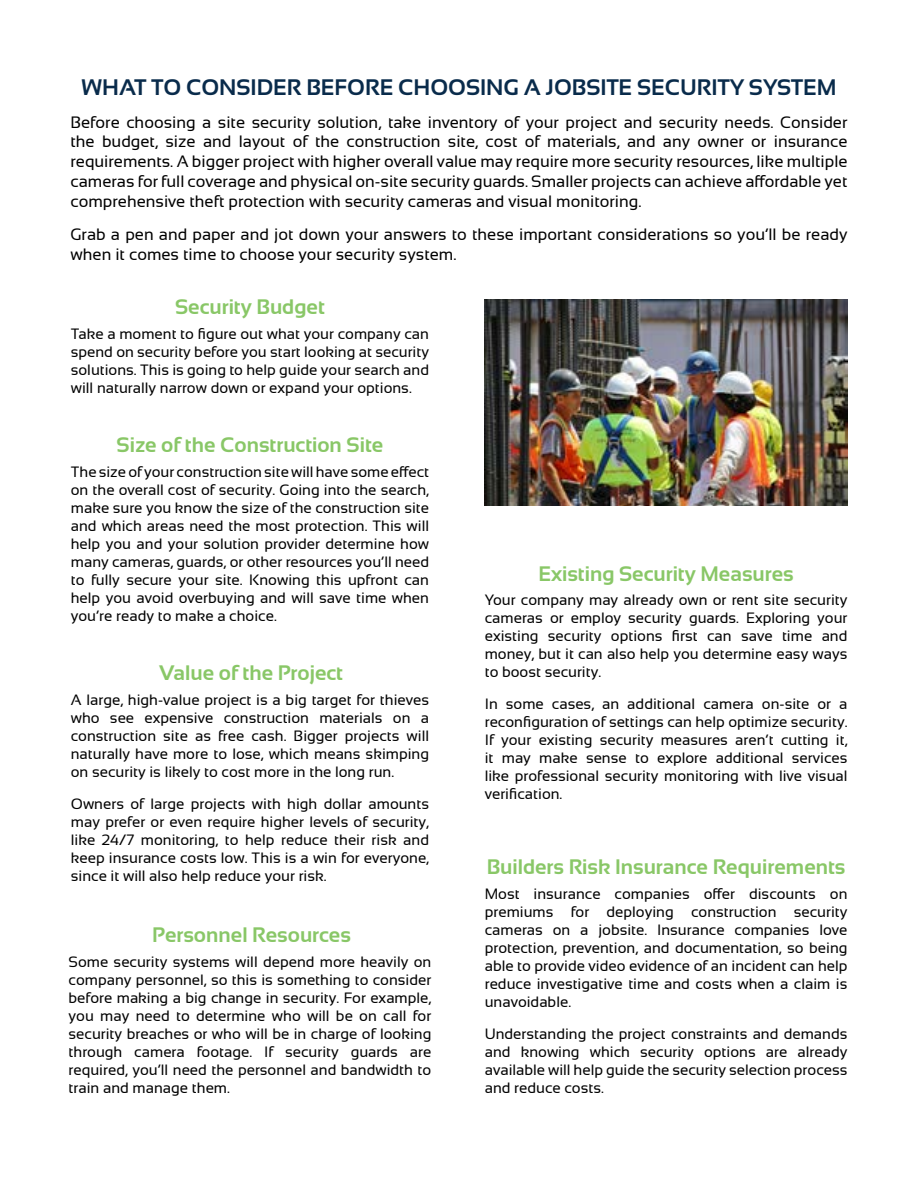
<style>
.page{position:relative;width:918px;height:1188px;background:#fff}
.page>*{position:absolute;margin:0;border:0;box-sizing:border-box;transform-origin:0 0}
.t1{font:700 22.5px "Sansation";color:#092b4b}
.t2{font:700 21px "Sansation";color:#89c767}
.t3{font:16.5px/19.8px "Sansation";color:#000;text-align:justify}
.t4{font:15px/18px "Sansation";color:#000;text-align:justify}
</style>
<div class="page">
<img style="left:485px;top:299px;width:363px;height:207px">
<h1 class="t1" style="left:81px;top:75px;width:757px">WHAT TO CONSIDER BEFORE CHOOSING A JOBSITE SECURITY SYSTEM</h1>
<p class="t3" style="left:70px;top:112px;width:779px">Before choosing a site security solution, take inventory of your project and security needs. Consider the budget, size and layout of the construction site, cost of materials, and any owner or insurance requirements. A bigger project with higher overall value may require more security resources, like multiple cameras for full coverage and physical on-site security guards. Smaller projects can achieve affordable yet comprehensive theft protection with security cameras and visual monitoring.</p>
<p class="t3" style="left:70px;top:225px;width:779px">Grab a pen and paper and jot down your answers to these important considerations so you’ll be ready when it comes time to choose your security system.</p>
<h2 class="t2" style="left:175px;top:295px;width:151px">Security Budget</h2>
<p class="t4" style="left:71px;top:325px;width:360px">Take a moment to figure out what your company can spend on security before you start looking at security solutions. This is going to help guide your search and will naturally narrow down or expand your options.</p>
<h2 class="t2" style="left:117px;top:433px;width:268px">Size of the Construction Site</h2>
<p class="t4" style="left:71px;top:463px;width:360px">The size of your construction site will have some effect on the overall cost of security. Going into the search, make sure you know the size of the construction site and which areas need the most protection. This will help you and your solution provider determine how many cameras, guards, or other resources you’ll need to fully secure your site. Knowing this upfront can help you avoid overbuying and will save time when you’re ready to make a choice.</p>
<h2 class="t2" style="left:159px;top:661px;width:186px">Value of the Project</h2>
<p class="t4" style="left:71px;top:691px;width:360px">A large, high-value project is a big target for thieves who see expensive construction materials on a construction site as free cash. Bigger projects will naturally have more to lose, which means skimping on security is likely to cost more in the long run.</p>
<p class="t4" style="left:71px;top:795px;width:360px">Owners of large projects with high dollar amounts may prefer or even require higher levels of security, like 24/7 monitoring, to help reduce their risk and keep insurance costs low. This is a win for everyone, since it will also help reduce your risk.</p>
<h2 class="t2" style="left:152px;top:923px;width:200px">Personnel Resources</h2>
<p class="t4" style="left:69px;top:953px;width:364px">Some security systems will depend more heavily on company personnel, so this is something to consider before making a big change in security. For example, you may need to determine who will be on call for security breaches or who will be in charge of looking through camera footage. If security guards are required, you’ll need the personnel and bandwidth to train and manage them.</p>
<h2 class="t2" style="left:538px;top:562px;width:257px">Existing Security Measures</h2>
<p class="t4" style="left:485px;top:591px;width:364px">Your company may already own or rent site security cameras or employ security guards. Exploring your existing security options first can save time and money, but it can also help you determine easy ways to boost security.</p>
<p class="t4" style="left:485px;top:695px;width:364px">In some cases, an additional camera on-site or a reconfiguration of settings can help optimize security.<br>If your existing security measures aren’t cutting it, it may make sense to explore additional services like professional security monitoring with live visual verification.</p>
<h2 class="t2" style="left:487px;top:855px;width:360px">Builders Risk Insurance Requirements</h2>
<p class="t4" style="left:485px;top:885px;width:364px">Most insurance companies offer discounts on premiums for deploying construction security cameras on a jobsite. Insurance companies love protection, prevention, and documentation, so being able to provide video evidence of an incident can help reduce investigative time and costs when a claim is unavoidable.</p>
<p class="t4" style="left:485px;top:1025px;width:364px">Understanding the project constraints and demands and knowing which security options are already available will help guide the security selection process and reduce costs.</p>
</div>
